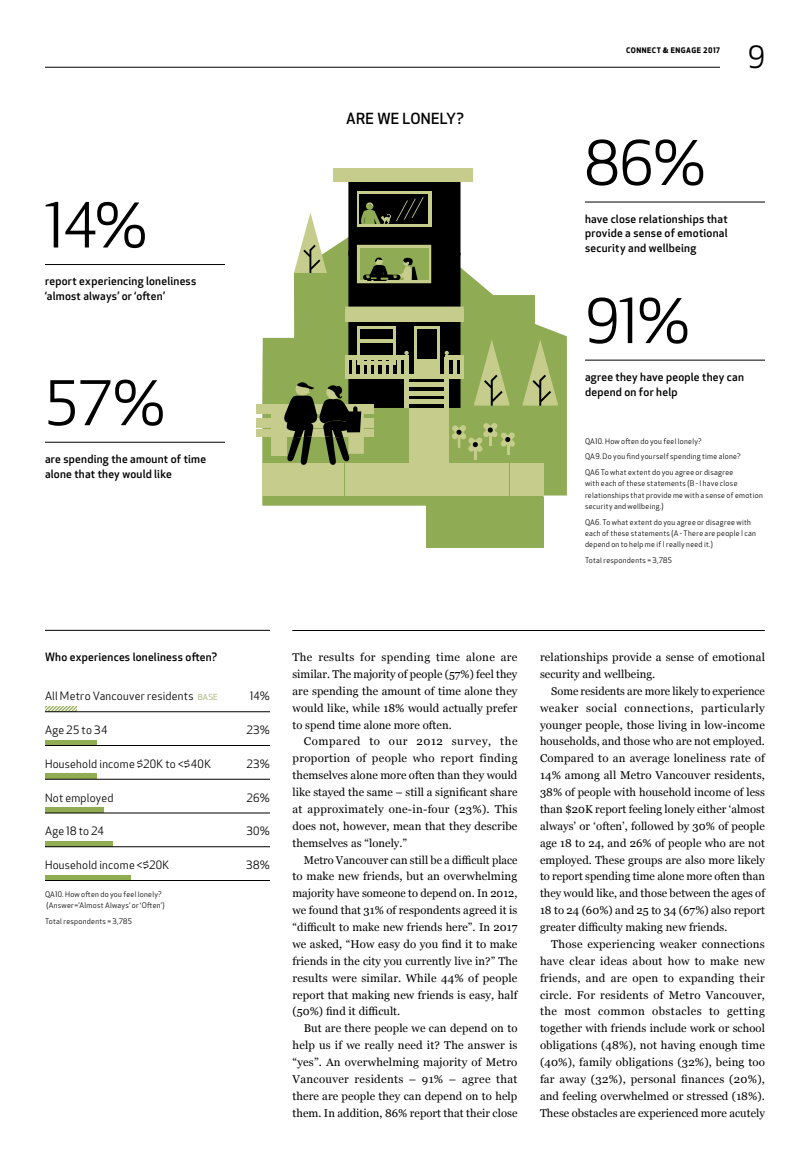
<style>
.page{position:relative;width:810px;height:1170px;background:#fff}
.page>*{position:absolute;margin:0;border:0;box-sizing:border-box;transform-origin:0 0}
.t1{font:60px "Apex New";letter-spacing:-.01em;color:#000}
.t2{font:30px "Apex New";color:#000}
.t3{font:500 15px "Apex New";letter-spacing:.015em;color:#000}
.t4{font:11.25px/16.9px "Georgia";letter-spacing:.005em;color:#000;text-align:justify}
.t5{font:500 11.25px/15px "Apex New";letter-spacing:.02em;color:#000}
.t6{font:11.25px "Apex New";letter-spacing:.025em;color:#000}
.t7{font:7.5px/11.2px "Apex New";letter-spacing:.04em;color:#000}
.t8{font:700 7.5px "Apex New";letter-spacing:.07em;color:#000}
.s1{font-size:8.12px;color:#90a961}
</style>
<div class="page">
<hr style="left:45px;top:67px;width:675px;height:1px;background:#000">
<hr style="left:292px;top:630px;width:473px;height:1px;background:#000">
<hr style="left:45px;top:264px;width:180px;height:1px;background:#000">
<hr style="left:45px;top:442px;width:180px;height:1px;background:#000">
<hr style="left:585px;top:360px;width:180px;height:1px;background:#000">
<hr style="left:585px;top:202px;width:180px;height:1px;background:#000">
<div style="left:45px;top:875px;width:86px;height:6px;background:#91ad54"></div>
<div style="left:45px;top:841px;width:67px;height:6px;background:#91ad54"></div>
<div style="left:45px;top:807px;width:59px;height:6px;background:#91ad54"></div>
<div style="left:45px;top:774px;width:52px;height:5px;background:#91ad54"></div>
<div style="left:45px;top:740px;width:52px;height:6px;background:#91ad54"></div>
<svg style="left:45px;top:706px;width:32px;height:6px"></svg>
<hr style="left:45px;top:630px;width:225px;height:1px;background:#000">
<hr style="left:45px;top:712px;width:225px;height:1px;background:#000">
<hr style="left:45px;top:745px;width:225px;height:1px;background:#000">
<hr style="left:45px;top:779px;width:225px;height:1px;background:#000">
<hr style="left:45px;top:813px;width:225px;height:1px;background:#000">
<hr style="left:45px;top:847px;width:225px;height:1px;background:#000">
<hr style="left:45px;top:880px;width:225px;height:1px;background:#000">
<svg style="left:262px;top:295px;width:282px;height:211px;fill:#8fac54"></svg>
<div style="left:262px;top:463px;width:82px;height:33px;background:#c5cc8c"></div>
<div style="left:345px;top:463px;width:81px;height:33px;background:#c5cc8c"></div>
<div style="left:428px;top:463px;width:81px;height:33px;background:#c5cc8c"></div>
<div style="left:510px;top:463px;width:34px;height:33px;background:#c5cc8c"></div>
<div style="left:334px;top:169px;width:139px;height:13px;background:#c5cc8c"></div>
<svg style="left:522px;top:322px;width:45px;height:174px;background:#9db465"></svg>
<div style="left:271px;top:411px;width:16px;height:45px;background:#c5cc8c"></div>
<div style="left:256px;top:405px;width:118px;height:9px;background:#c5cc8c"></div>
<div style="left:256px;top:419px;width:118px;height:9px;background:#c5cc8c"></div>
<div style="left:256px;top:430px;width:118px;height:7px;background:#c5cc8c"></div>
<svg style="left:284px;top:180px;width:231px;height:285px"></svg>
<div style="left:426px;top:498px;width:117px;height:50px;background:#8fac54"></div>
<h1 class="t1" style="left:45px;top:188px;width:104px">14%</h1>
<p class="t5" style="left:45px;top:273px;width:153px">report experiencing loneliness ‘almost always’ or ‘often’</p>
<h1 class="t1" style="left:45px;top:365px;width:122px">57%</h1>
<p class="t5" style="left:45px;top:451px;width:163px">are spending the amount of time alone that they would like</p>
<h3 class="t3" style="left:346px;top:108px;width:119px">ARE WE LONELY?</h3>
<p class="t8" style="left:626px;top:44px;width:11px">CONNECT</p>
<p class="t8" style="left:663px;top:44px;width:59px">&amp; ENGAGE 2017</p>
<h2 class="t2" style="left:748px;top:38px;width:19px">9</h2>
<h1 class="t1" style="left:585px;top:125px;width:123px">86%</h1>
<p class="t5" style="left:585px;top:211px;width:144px;text-align:justify">have close relationships that provide a sense of emotional security and wellbeing</p>
<h1 class="t1" style="left:585px;top:283px;width:107px">91%</h1>
<p class="t5" style="left:585px;top:369px;width:160px">agree they have people they can depend on for help</p>
<p class="t7" style="left:585px;top:433px;width:157px;line-height:15.8px">QA10. How often do you feel lonely?<br>QA9. Do you find yourself spending time alone?<br>QA6 To what extent do you agree or disagree</p>
<p class="t7" style="left:585px;top:478px;width:179px">with each of these statements (B - I have close relationships that provide me with a sense of emotion security and wellbeing.)</p>
<p class="t7" style="left:585px;top:516px;width:173px">QA6. To what extent do you agree or disagree with each of these statements (A - There are people I can depend on to help me if I really need it.)</p>
<p class="t7" style="left:585px;top:555px;width:89px">Total respondents = 3,785</p>
<p class="t5" style="left:45px;top:649px;width:174px">Who experiences loneliness often?</p>
<p class="t6" style="left:45px;top:689px;width:174px">All Metro Vancouver residents <span class="s1">BASE</span></p>
<p class="t6" style="left:250px;top:689px;width:22px">14%</p>
<p class="t6" style="left:45px;top:723px;width:64px">Age 25 to 34</p>
<p class="t6" style="left:246px;top:723px;width:25px">23%</p>
<p class="t6" style="left:45px;top:757px;width:168px">Household income $20K to &lt;$40K</p>
<p class="t6" style="left:246px;top:757px;width:25px">23%</p>
<p class="t6" style="left:45px;top:790px;width:70px">Not employed</p>
<p class="t6" style="left:247px;top:790px;width:25px">26%</p>
<p class="t6" style="left:45px;top:824px;width:60px">Age 18 to 24</p>
<p class="t6" style="left:246px;top:824px;width:25px">30%</p>
<p class="t6" style="left:45px;top:858px;width:126px">Household income &lt;$20K</p>
<p class="t6" style="left:246px;top:858px;width:25px">38%</p>
<p class="t7" style="left:45px;top:889px;width:121px">QA10. How often do you feel lonely? (Answer=’Almost Always’ or ‘Often’)</p>
<p class="t7" style="left:45px;top:916px;width:89px">Total respondents = 3,785</p>
<p class="t4" style="left:292px;top:648px;width:227px">The results for spending time alone are similar. The majority of people (57%) feel they are spending the amount of time alone they would like, while 18% would actually prefer to spend time alone more often.</p>
<p class="t4" style="left:292px;top:733px;width:227px;text-indent:11px">Compared to our 2012 survey, the proportion of people who report finding themselves alone more often than they would like stayed the same – still a significant share at approximately one-in-four (23%). This does not, however, mean that they describe themselves as “lonely.”</p>
<p class="t4" style="left:292px;top:851px;width:227px;text-indent:11px">Metro Vancouver can still be a difficult place to make new friends, but an overwhelming majority have someone to depend on. In 2012, we found that 31% of respondents agreed it is “difficult to make new friends here”. In 2017 we asked, “How easy do you find it to make friends in the city you currently live in?” The results were similar. While 44% of people report that making new friends is easy, half (50%) find it difficult.</p>
<p class="t4" style="left:292px;top:1019px;width:227px;text-indent:11px">But are there people we can depend on to help us if we really need it? The answer is “yes”. An overwhelming majority of Metro Vancouver residents – 91% – agree that there are people they can depend on to help them. In addition, 86% report that their close</p>
<p class="t4" style="left:540px;top:648px;width:226px">relationships provide a sense of emotional security and wellbeing.</p>
<p class="t4" style="left:540px;top:682px;width:227px;text-indent:11px">Some residents are more likely to experience weaker social connections, particularly younger people, those living in low-income households, and those who are not employed.<br>Compared to an average loneliness rate of 14% among all Metro Vancouver residents, 38% of people with household income of less than $20K report feeling lonely either ‘almost always’ or ‘often’, followed by 30% of people age 18 to 24, and 26% of people who are not employed. These groups are also more likely to report spending time alone more often than they would like, and those between the ages of 18 to 24 (60%) and 25 to 34 (67%) also report greater difficulty making new friends.</p>
<p class="t4" style="left:540px;top:935px;width:227px;text-indent:11px">Those experiencing weaker connections have clear ideas about how to make new friends, and are open to expanding their circle. For residents of Metro Vancouver, the most common obstacles to getting together with friends include work or school obligations (48%), not having enough time (40%), family obligations (32%), being too far away (32%), personal finances (20%), and feeling overwhelmed or stressed (18%).<br>These obstacles are experienced more acutely</p>
</div>
